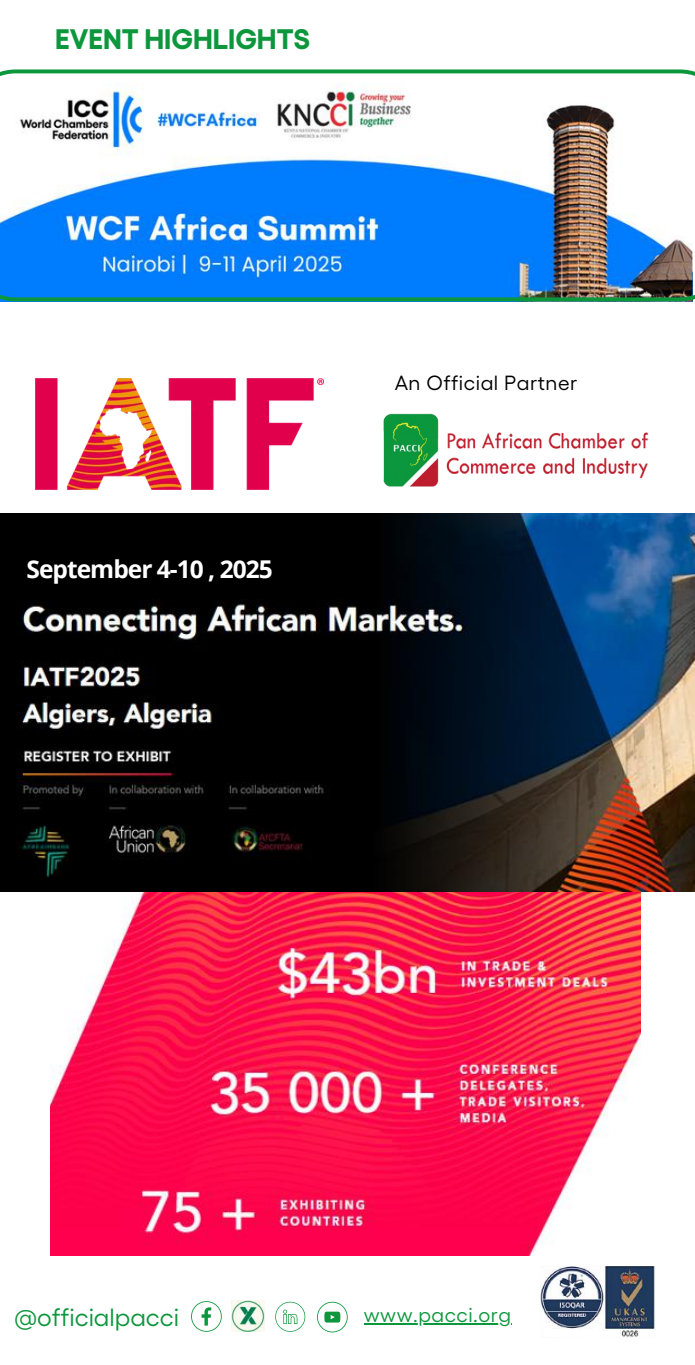
<style>
.page{position:relative;width:695px;height:1365px;background:#fff}
.page>*{position:absolute;margin:0;border:0;box-sizing:border-box;transform-origin:0 0}
.t1{font:700 28.18px "Gellix";color:#0d973d}
.t2{font:25.03px "Gellix";color:#0d973d}
.t3{font:700 24.5px "Open Sans";letter-spacing:-.04em;color:#fff}
.t4{font:20.47px "Gellix";letter-spacing:.025em;color:#000}
.t5{font:20.3px "Gellix";letter-spacing:.025em;color:#0d973d}
</style>
<div class="page">
<img style="left:51px;top:892px;width:589px;height:363px">
<img style="left:0;top:514px;width:694px;height:378px">
<svg style="left:191px;top:1301px;width:31px;height:31px"></svg>
<svg style="left:275px;top:1302px;width:30px;height:30px"></svg>
<svg style="left:317px;top:1302px;width:30px;height:30px"></svg>
<img style="left:232px;top:1301px;width:32px;height:31px">
<img style="left:35px;top:379px;width:288px;height:110px">
<img style="left:446px;top:432px;width:203px;height:47px">
<img style="left:383px;top:414px;width:56px;height:73px">
<hr style="left:364px;top:1323px;width:147px;height:2px;background:#0d973d">
<img style="left:0;top:69px;width:694px;height:232px">
<img style="left:540px;top:1266px;width:114px;height:71px">
<p class="t1" style="left:55px;top:20px;width:257px">EVENT HIGHLIGHTS</p>
<p class="t3" style="left:27px;top:552px;width:248px">September 4-10 , 2025</p>
<p class="t4" style="left:394px;top:370px;width:184px">An Official Partner</p>
<p class="t2" style="left:14px;top:1300px;width:167px">@officialpacci</p>
<p class="t5" style="left:364px;top:1302px;width:149px">www.pacci.org</p>
</div>
